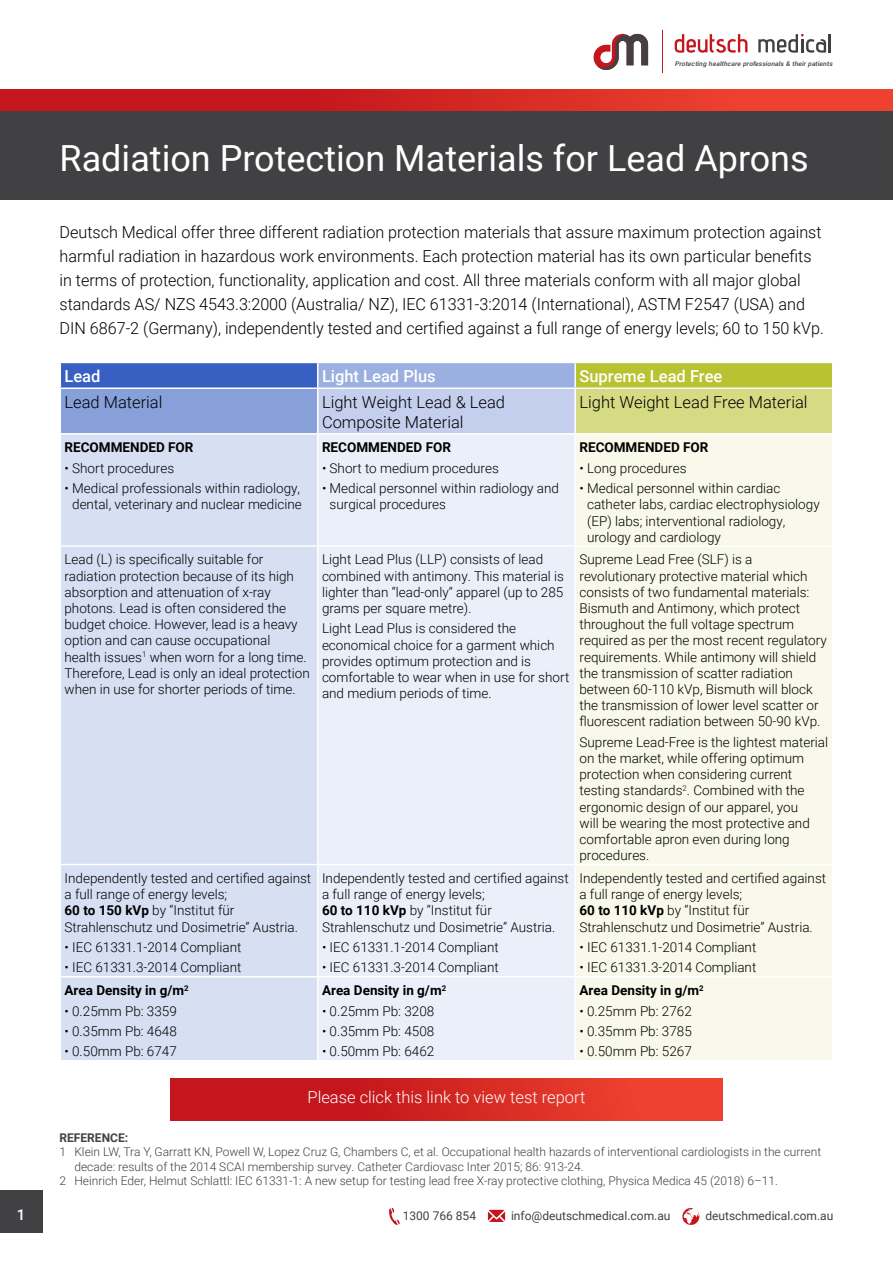
<style>
.page{position:relative;width:893px;height:1263px;background:#fff}
.page>*{position:absolute;margin:0;border:0;box-sizing:border-box;transform-origin:0 0}
.t1{font:36px "Roboto";color:#fff}
.t2{font:300 16.5px/24px "Roboto";color:#000}
.t3{font:300 16.5px "Roboto";color:#fff}
.t4{font:500 16.5px "Roboto";color:#fff}
.t5{font:500 15px "Roboto";color:#fff}
.t6{font:300 13.5px/16.2px "Roboto";color:#000}
.t7{font:700 13.5px "Roboto";color:#000}
.t8{font:300 12px "Roboto";color:#414042}
.t9{font:12px "Roboto";color:#414042}
.t10{font:700 12px "Roboto";color:#414042}
.t11{font:italic 500 6.45px "Roboto";color:#414042}
.s1{font-weight:700}
</style>
<div class="page">
<div style="left:0;top:1191px;width:43px;height:42px;background:#414042"></div>
<svg style="left:675px;top:34px;width:72px;height:19px"></svg>
<svg style="left:758px;top:34px;width:68px;height:19px"></svg>
<hr style="left:828px;top:34px;width:3px;height:18px;background:#414042">
<hr style="left:662px;top:30px;width:1px;height:42px;background:#c4161c">
<svg style="left:594px;top:34px;width:54px;height:36px"></svg>
<svg style="left:389px;top:1208px;width:11px;height:17px"></svg>
<svg style="left:488px;top:1210px;width:17px;height:12px"></svg>
<svg style="left:682px;top:1208px;width:18px;height:17px"></svg>
<div style="left:170px;top:1078px;width:553px;height:42px;background:linear-gradient(to right,#b90b17,#f14431)"></div>
<div style="left:60px;top:362px;width:258px;height:26px;background:#3760c2"></div>
<div style="left:318px;top:362px;width:257px;height:26px;background:#9bafe0"></div>
<div style="left:575px;top:362px;width:258px;height:26px;background:#b9c230"></div>
<div style="left:60px;top:388px;width:258px;height:46px;background:#87a0da"></div>
<div style="left:318px;top:388px;width:257px;height:46px;background:#c3cfed"></div>
<div style="left:575px;top:388px;width:258px;height:46px;background:#d5da83"></div>
<div style="left:61px;top:435px;width:256px;height:625px;background:#d7dff3"></div>
<div style="left:318px;top:435px;width:256px;height:625px;background:#ebeff9"></div>
<div style="left:576px;top:435px;width:256px;height:625px;background:#f8f9ea"></div>
<hr style="left:60px;top:362px;width:258px;height:1px;background:#fff">
<svg style="left:60px;top:363px;width:1px;height:24px"></svg>
<hr style="left:318px;top:362px;width:257px;height:1px;background:#fff">
<svg style="left:317px;top:363px;width:1px;height:24px"></svg>
<hr style="left:575px;top:362px;width:258px;height:1px;background:#fff">
<hr style="left:574px;top:363px;width:2px;height:24px;background:#fff">
<svg style="left:832px;top:363px;width:1px;height:24px"></svg>
<hr style="left:60px;top:387px;width:258px;height:2px;background:#fff">
<hr style="left:60px;top:389px;width:1px;height:44px;background:#fff">
<hr style="left:318px;top:387px;width:257px;height:2px;background:#fff">
<hr style="left:317px;top:389px;width:1px;height:44px;background:#fff">
<hr style="left:575px;top:387px;width:258px;height:2px;background:#fff">
<hr style="left:574px;top:389px;width:2px;height:44px;background:#fff">
<hr style="left:832px;top:389px;width:1px;height:44px;background:#fff">
<hr style="left:60px;top:433px;width:258px;height:2px;background:#fff">
<hr style="left:318px;top:433px;width:257px;height:2px;background:#fff">
<hr style="left:575px;top:433px;width:258px;height:2px;background:#fff">
<hr style="left:60px;top:545px;width:258px;height:2px;background:#fff">
<hr style="left:318px;top:545px;width:257px;height:2px;background:#fff">
<hr style="left:575px;top:545px;width:258px;height:2px;background:#fff">
<hr style="left:60px;top:864px;width:258px;height:1px;background:#fff">
<hr style="left:318px;top:864px;width:257px;height:1px;background:#fff">
<hr style="left:575px;top:864px;width:258px;height:1px;background:#fff">
<hr style="left:60px;top:976px;width:258px;height:1px;background:#fff">
<hr style="left:318px;top:976px;width:257px;height:1px;background:#fff">
<hr style="left:575px;top:976px;width:258px;height:1px;background:#fff">
<div style="left:0;top:111px;width:893px;height:89px;background:#414042"></div>
<div style="left:0;top:89px;width:893px;height:22px;background:linear-gradient(to right,#b90b17,#f24531)"></div>
<p class="t5" style="left:17px;top:1204px;width:10px">1</p>
<p class="t11" style="left:675px;top:61px;width:160px">Protecting healthcare professionals &amp; their patients</p>
<h1 class="t1" style="left:60px;top:133px;width:751px">Radiation Protection Materials for Lead Aprons</h1>
<p class="t2" style="left:60px;top:220px;width:766px">Deutsch Medical offer three different radiation protection materials that assure maximum protection against harmful radiation in hazardous work environments. Each protection material has its own particular benefits in terms of protection, functionality, application and cost. All three materials conform with all major global standards AS/ NZS 4543.3:2000 (Australia/ NZ), IEC 61331-3:2014 (International), ASTM F2547 (USA) and DIN 6867-2 (Germany), independently tested and certified against a full range of energy levels; 60 to 150 kVp.</p>
<p class="t4" style="left:65px;top:365px;width:38px">Lead</p>
<p class="t4" style="left:322px;top:365px;width:115px">Light Lead Plus</p>
<p class="t4" style="left:579px;top:365px;width:144px">Supreme Lead Free</p>
<p class="t2" style="left:65px;top:390px;width:99px">Lead Material</p>
<p class="t2" style="left:322px;top:392px;width:185px;line-height:19.8px">Light Weight Lead &amp; Lead<br>Composite Material</p>
<p class="t2" style="left:579px;top:390px;width:230px">Light Weight Lead Free Material</p>
<p class="t7" style="left:65px;top:438px;width:130px">RECOMMENDED FOR</p>
<p class="t6" style="left:65px;top:459px;width:111px">• Short procedures</p>
<p class="t6" style="left:65px;top:480px;width:239px;text-align:center">• Medical professionals within radiology, dental, veterinary and nuclear medicine</p>
<p class="t7" style="left:322px;top:438px;width:130px">RECOMMENDED FOR</p>
<p class="t6" style="left:322px;top:459px;width:178px">• Short to medium procedures</p>
<p class="t6" style="left:330px;top:480px;width:231px;text-indent:-8px">• Medical personnel within radiology and surgical procedures</p>
<p class="t7" style="left:579px;top:438px;width:130px">RECOMMENDED FOR</p>
<p class="t6" style="left:579px;top:459px;width:109px">• Long procedures</p>
<p class="t6" style="left:587px;top:480px;width:234px;text-indent:-8px">• Medical personnel within cardiac catheter labs, cardiac electrophysiology (EP) labs; interventional radiology, urology and cardiology</p>
<p class="t6" style="left:65px;top:551px;width:247px">Lead (L) is specifically suitable for radiation protection because of its high absorption and attenuation of x-ray photons. Lead is often considered the budget choice. However, lead is a heavy option and can cause occupational health issues<sup>1</sup> when worn for a long time.<br>Therefore, Lead is only an ideal protection when in use for shorter periods of time.</p>
<p class="t6" style="left:322px;top:551px;width:244px">Light Lead Plus (LLP) consists of lead combined with antimony. This material is lighter than “lead-only” apparel (up to 285 grams per square metre).</p>
<p class="t6" style="left:322px;top:620px;width:249px">Light Lead Plus is considered the economical choice for a garment which provides optimum protection and is comfortable to wear when in use for short and medium periods of time.</p>
<p class="t6" style="left:579px;top:551px;width:249px">Supreme Lead Free (SLF) is a revolutionary protective material which consists of two fundamental materials:<br>Bismuth and Antimony, which protect throughout the full voltage spectrum required as per the most recent regulatory requirements. While antimony will shield the transmission of scatter radiation between 60-110 kVp, Bismuth will block the transmission of lower level scatter or fluorescent radiation between 50-90 kVp.</p>
<p class="t6" style="left:579px;top:733px;width:250px">Supreme Lead-Free is the lightest material on the market, while offering optimum protection when considering current testing standards<sup>2</sup>. Combined with the ergonomic design of our apparel, you<br>will be wearing the most protective and comfortable apron even during long procedures.</p>
<p class="t6" style="left:65px;top:869px;width:248px">Independently tested and certified against a full range of energy levels;<br><span class="s1">60 to 150 kVp</span> by “Institut für Strahlenschutz und Dosimetrie” Austria.</p>
<p class="t6" style="left:65px;top:938px;width:178px">• IEC 61331.1-2014 Compliant</p>
<p class="t6" style="left:65px;top:959px;width:178px">• IEC 61331.3-2014 Compliant</p>
<p class="t6" style="left:322px;top:869px;width:248px">Independently tested and certified against a full range of energy levels;<br><span class="s1">60 to 110 kVp</span> by “Institut für Strahlenschutz und Dosimetrie” Austria.</p>
<p class="t6" style="left:322px;top:938px;width:178px">• IEC 61331.1-2014 Compliant</p>
<p class="t6" style="left:322px;top:959px;width:178px">• IEC 61331.3-2014 Compliant</p>
<p class="t6" style="left:579px;top:869px;width:248px">Independently tested and certified against a full range of energy levels;<br><span class="s1">60 to 110 kVp</span> by “Institut für Strahlenschutz und Dosimetrie” Austria.</p>
<p class="t6" style="left:579px;top:938px;width:178px">• IEC 61331.1-2014 Compliant</p>
<p class="t6" style="left:579px;top:959px;width:178px">• IEC 61331.3-2014 Compliant</p>
<p class="t7" style="left:65px;top:981px;width:126px">Area Density in g/m<sup>2</sup></p>
<p class="t6" style="left:65px;top:1002px;width:114px">• 0.25mm Pb: 3359</p>
<p class="t6" style="left:65px;top:1023px;width:114px">• 0.35mm Pb: 4648</p>
<p class="t6" style="left:65px;top:1043px;width:114px">• 0.50mm Pb: 6747</p>
<p class="t7" style="left:579px;top:981px;width:126px">Area Density in g/m<sup>2</sup></p>
<p class="t6" style="left:579px;top:1002px;width:114px">• 0.25mm Pb: 2762</p>
<p class="t6" style="left:579px;top:1023px;width:114px">• 0.35mm Pb: 3785</p>
<p class="t6" style="left:579px;top:1043px;width:114px">• 0.50mm Pb: 5267</p>
<p class="t3" style="left:308px;top:1086px;width:279px">Please click this link to view test report</p>
<p class="t7" style="left:322px;top:981px;width:126px">Area Density in g/m<sup>2</sup></p>
<p class="t6" style="left:322px;top:1002px;width:114px">• 0.25mm Pb: 3208</p>
<p class="t6" style="left:322px;top:1023px;width:114px">• 0.35mm Pb: 4508</p>
<p class="t6" style="left:322px;top:1043px;width:114px">• 0.50mm Pb: 6462</p>
<p class="t10" style="left:60px;top:1129px;width:70px">REFERENCE:</p>
<p class="t8" style="left:60px;top:1143px;width:763px">1 Klein LW, Tra Y, Garratt KN, Powell W, Lopez Cruz G, Chambers C, et al. Occupational health hazards of interventional cardiologists in the current</p>
<p class="t8" style="left:74px;top:1158px;width:511px">decade: results of the 2014 SCAI membership survey. Catheter Cardiovasc Inter 2015; 86: 913-24.</p>
<p class="t8" style="left:60px;top:1172px;width:720px">2 Heinrich Eder, Helmut Schlattl: IEC 61331-1: A new setup for testing lead free X-ray protective clothing, Physica Medica 45 (2018) 6–11.</p>
<p class="t9" style="left:403px;top:1208px;width:75px">1300 766 854</p>
<p class="t9" style="left:511px;top:1208px;width:161px">info@deutschmedical.com.au</p>
<p class="t9" style="left:705px;top:1208px;width:130px">deutschmedical.com.au</p>
</div>
